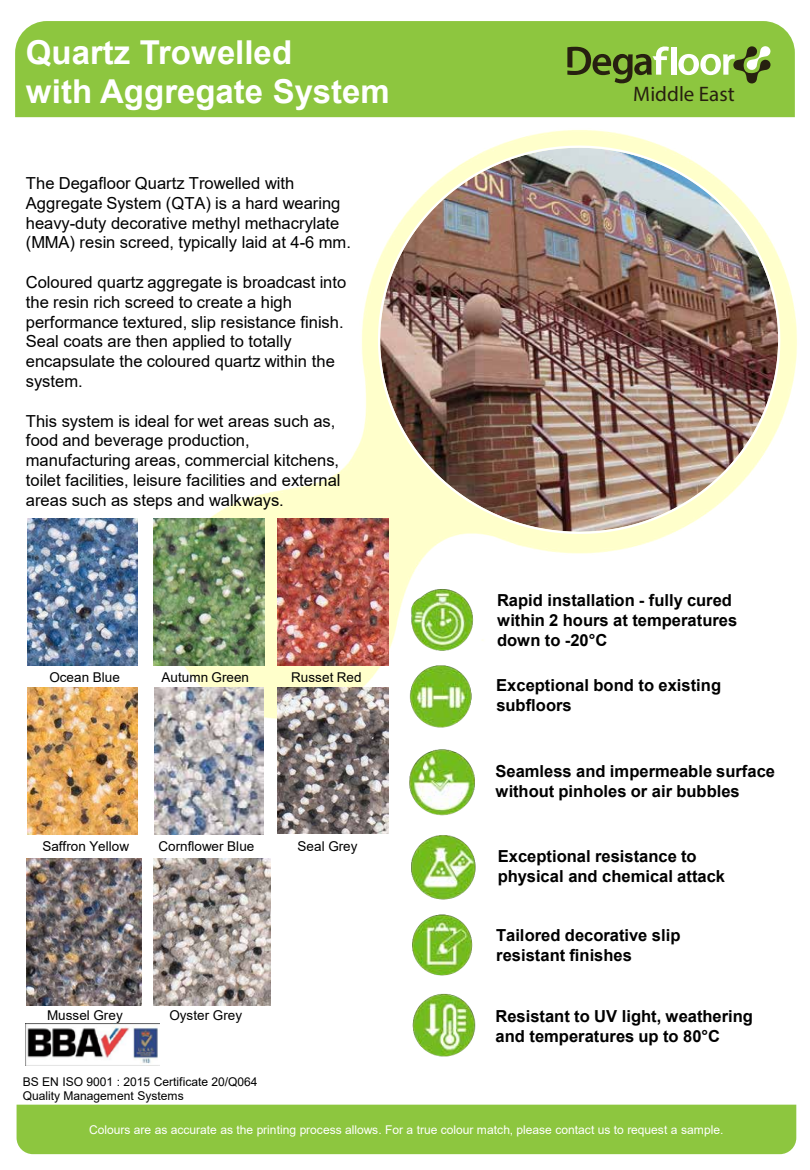
<style>
.page{position:relative;width:810px;height:1170px;background:#fff}
.page>*{position:absolute;margin:0;border:0;box-sizing:border-box;transform-origin:0 0}
.t1{font:700 33px/39.6px "Arial";color:#fff}
.t2{font:21px "Myriad Pro";color:#272010}
.t3{font:16.65px "Arial";color:#000}
.t4{font:16.5px/19.8px "Arial";color:#000}
.t5{font:700 16.5px/19.8px "Arial";color:#000}
.t6{font:13.5px "Arial";color:#000}
.t7{font:12px "Arial";letter-spacing:-.005em;color:#fff}
.t8{font:12px/14.4px "Arial";letter-spacing:-.005em;color:#000}
</style>
<div class="page">
<img style="left:112px;top:117px;width:685px;height:637px">
<div style="left:15px;top:21px;width:780px;height:96px;background:#8dc63f"></div>
<img style="left:399px;top:571px;width:89px;height:101px">
<img style="left:399px;top:649px;width:84px;height:79px">
<img style="left:398px;top:728px;width:90px;height:88px">
<img style="left:411px;top:835px;width:65px;height:65px">
<img style="left:412px;top:914px;width:61px;height:62px">
<img style="left:412px;top:993px;width:64px;height:64px">
<img style="left:377px;top:144px;width:405px;height:391px">
<div style="left:17px;top:1105px;width:779px;height:49px;background:#8dc63f"></div>
<img style="left:26px;top:1023px;width:133px;height:43px">
<img style="left:27px;top:519px;width:111px;height:147px">
<img style="left:154px;top:519px;width:111px;height:147px">
<img style="left:278px;top:519px;width:110px;height:147px">
<img style="left:27px;top:688px;width:111px;height:146px">
<img style="left:155px;top:688px;width:109px;height:146px">
<img style="left:277px;top:687px;width:111px;height:147px">
<img style="left:26px;top:859px;width:116px;height:146px">
<img style="left:154px;top:859px;width:117px;height:146px">
<div style="left:471px;top:31px;width:312px;height:85px;background:#8dc63f"></div>
<svg style="left:567px;top:46px;width:102px;height:37px"></svg>
<div style="left:671px;top:47px;width:5px;height:28px;background:#fff"></div>
<svg style="left:678px;top:46px;width:93px;height:38px"></svg>
<h1 class="t1" style="left:26px;top:32px;width:365px">Quartz Trowelled<br>with Aggregate System</h1>
<p class="t4" style="left:26px;top:173px;width:327px">The Degafloor Quartz Trowelled with Aggregate System (QTA) is a hard wearing heavy-duty decorative methyl methacrylate (MMA) resin screed, typically laid at 4-6 mm.</p>
<p class="t4" style="left:26px;top:272px;width:322px">Coloured quartz aggregate is broadcast into</p>
<p class="t3" style="left:26px;top:290px;width:268px">the resin rich screed to create a high</p>
<p class="t4" style="left:26px;top:312px;width:319px">performance textured, slip resistance finish.<br>Seal coats are then applied to totally encapsulate the coloured quartz within the system.</p>
<p class="t4" style="left:26px;top:411px;width:316px">This system is ideal for wet areas such as, food and beverage production, manufacturing areas, commercial kitchens, toilet facilities, leisure facilities and external areas such as steps and walkways.</p>
<p class="t6" style="left:49px;top:668px;width:72px">Ocean Blue</p>
<p class="t6" style="left:162px;top:668px;width:89px">Autumn Green</p>
<p class="t6" style="left:291px;top:668px;width:72px">Russet Red</p>
<p class="t6" style="left:42px;top:837px;width:88px">Saffron Yellow</p>
<p class="t6" style="left:158px;top:837px;width:97px">Cornflower Blue</p>
<p class="t6" style="left:298px;top:837px;width:61px">Seal Grey</p>
<p class="t6" style="left:47px;top:1006px;width:77px">Mussel Grey</p>
<p class="t6" style="left:169px;top:1006px;width:74px">Oyster Grey</p>
<p class="t8" style="left:23px;top:1074px;width:236px">BS EN ISO 9001 : 2015 Certificate 20/Q064<br>Quality Management Systems</p>
<p class="t2" style="left:633px;top:81px;width:103px">Middle East</p>
<p class="t5" style="left:497px;top:591px;width:242px">Rapid installation - fully cured within 2 hours at temperatures down to -20°C</p>
<p class="t5" style="left:496px;top:676px;width:226px">Exceptional bond to existing subfloors</p>
<p class="t5" style="left:495px;top:762px;width:281px">Seamless and impermeable surface without pinholes or air bubbles</p>
<p class="t5" style="left:498px;top:847px;width:229px">Exceptional resistance to physical and chemical attack</p>
<p class="t5" style="left:496px;top:925px;width:186px">Tailored decorative slip resistant finishes</p>
<p class="t5" style="left:495px;top:1007px;width:259px">Resistant to UV light, weathering and temperatures up to 80°C</p>
<p class="t7" style="left:89px;top:1121px;width:636px">Colours are as accurate as the printing process allows. For a true colour match, please contact us to request a sample.</p>
</div>
